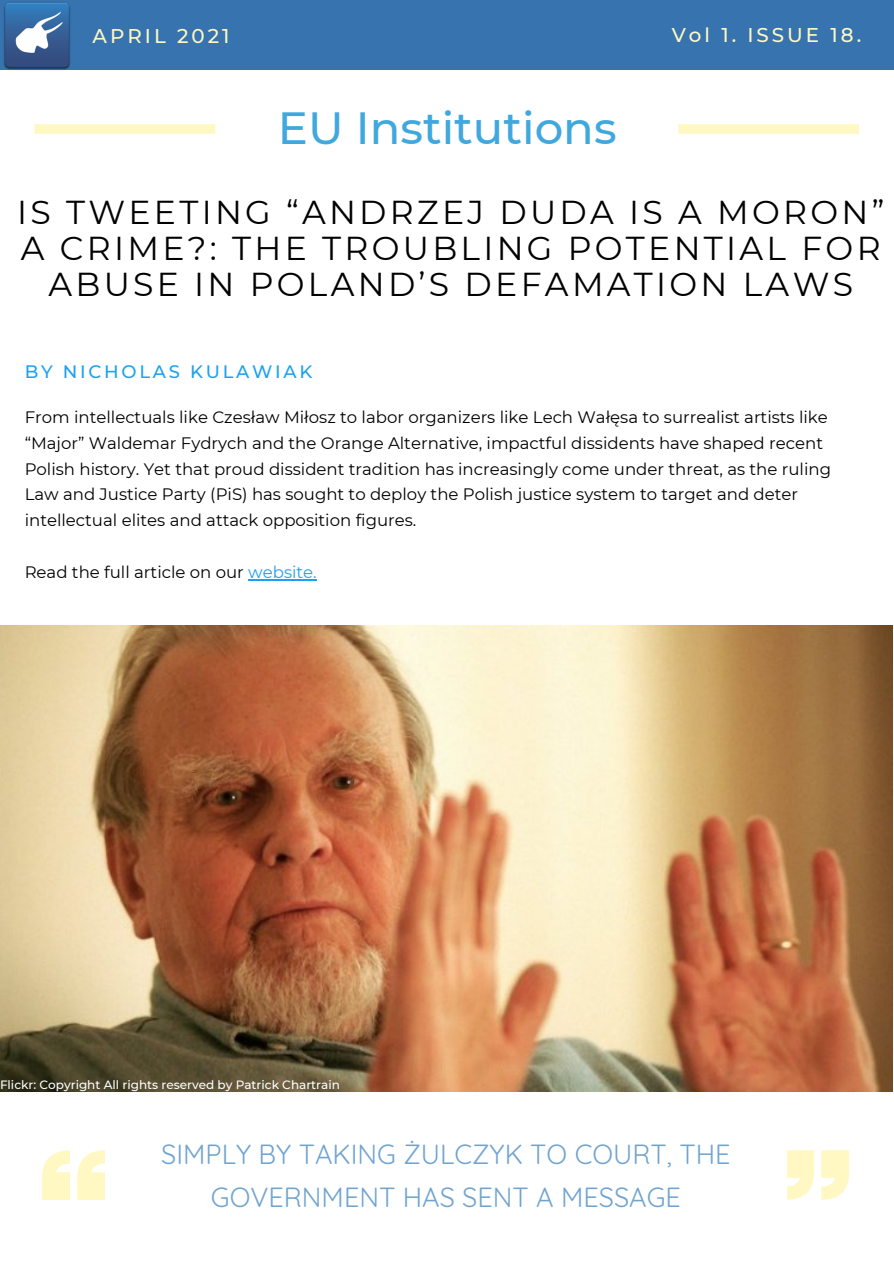
<style>
.page{position:relative;width:894px;height:1264px;background:#fff}
.page>*{position:absolute;margin:0;border:0;box-sizing:border-box;transform-origin:0 0}
.t1{font:500 45px "Montserrat";color:#41a8de}
.t2{font:33px/36px "Montserrat";letter-spacing:.1em;color:#000;text-align:center}
.t3{font:27px/42.8px "Quicksand";color:#70a4d0;text-align:center}
.t4{font:500 19.8px "Montserrat";letter-spacing:.15em;color:#fff8c2}
.t5{font:500 18px "Montserrat";letter-spacing:.15em;color:#1da1f2}
.t6{font:16.5px/26px "Montserrat";color:#000}
.t7{font:500 12px "Montserrat";color:#fff}
.s1{color:#1da1f2}
</style>
<div class="page">
<div style="left:0;top:1px;width:893px;height:69px;background:#3673af"></div>
<img style="left:0;top:0;width:73px;height:70px">
<svg style="left:35px;top:124px;width:180px;height:10px;background:#fff8c4"></svg>
<svg style="left:678px;top:124px;width:180px;height:10px;background:#fff8c4"></svg>
<hr style="left:248px;top:579px;width:65px;height:1px;background:#1da1f2">
<svg style="left:787px;top:1150px;width:61px;height:49px"></svg>
<svg style="left:42px;top:1150px;width:62px;height:49px"></svg>
<img style="left:0;top:626px;width:892px;height:465px">
<p class="t4" style="left:93px;top:23px;width:138px">APRIL 2021</p>
<p class="t4" style="left:671px;top:23px;width:191px">Vol 1. ISSUE 18.</p>
<p class="t1" style="left:278px;top:101px;width:340px">EU Institutions</p>
<p class="t2" style="left:17px;top:194px;width:868px">IS TWEETING “ANDRZEJ DUDA IS A MORON”<br>A CRIME?: THE TROUBLING POTENTIAL FOR<br>ABUSE IN POLAND’S DEFAMATION LAWS</p>
<p class="t5" style="left:25px;top:360px;width:289px">BY NICHOLAS KULAWIAK</p>
<p class="t6" style="left:25px;top:404px;width:807px">From intellectuals like Czesław Miłosz to labor organizers like Lech Wałęsa to surrealist artists like “Major” Waldemar Fydrych and the Orange Alternative, impactful dissidents have shaped recent Polish history. Yet that proud dissident tradition has increasingly come under threat, as the ruling Law and Justice Party (PiS) has sought to deploy the Polish justice system to target and deter intellectual elites and attack opposition figures.</p>
<p class="t6" style="left:25px;top:559px;width:293px">Read the full article on our <span class="s1">website.</span></p>
<p class="t7" style="left:0;top:1076px;width:341px">Flickr: Copyright All rights reserved by Patrick Chartrain</p>
<p class="t3" style="left:161px;top:1132px;width:570px">SIMPLY BY TAKING ŻULCZYK TO COURT, THE<br>GOVERNMENT HAS SENT A MESSAGE</p>
</div>
